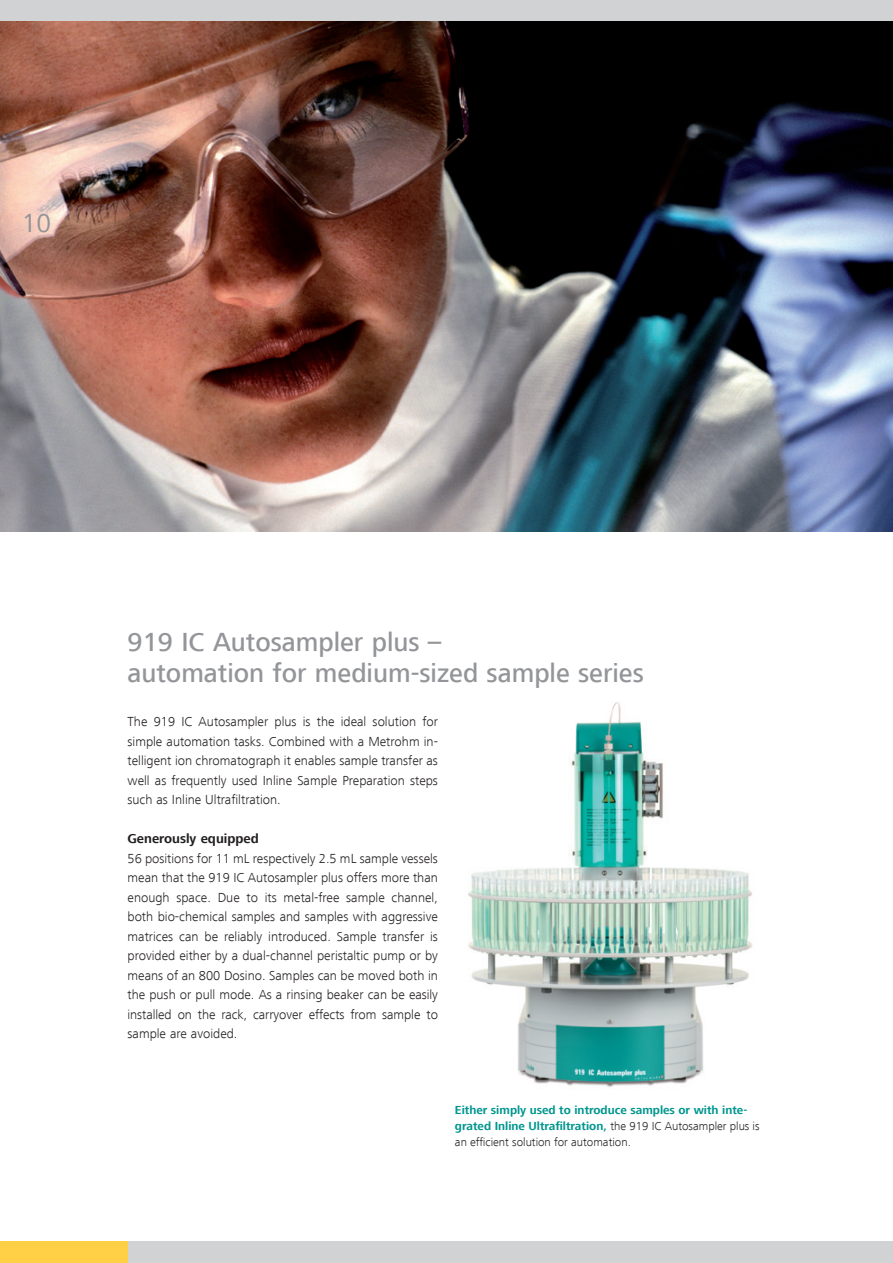
<style>
.page{position:relative;width:893px;height:1263px;background:#fff}
.page>*{position:absolute;margin:0;border:0;box-sizing:border-box;transform-origin:0 0}
.t1{font:500 27px/30.8px "Frutiger Next LT";color:#939598}
.t2{font:27px "Frutiger Next LT";color:#939598}
.t3{font:300 13.5px/19.5px "Frutiger Next LT";color:#231f20;text-align:justify}
.t4{font:700 13.5px "Frutiger Next LT";color:#231f20}
.t5{font:700 12px/15.8px "Frutiger Next LT";color:#00968f}
.s1{font-weight:300;color:#231f20}
</style>
<div class="page">
<div style="left:0;top:1242px;width:893px;height:21px;background:#d1d2d4"></div>
<div style="left:0;top:0;width:893px;height:21px;background:#d1d2d4"></div>
<img style="left:0;top:21px;width:893px;height:510px">
<img style="left:468px;top:702px;width:285px;height:385px">
<div style="left:0;top:1242px;width:128px;height:21px;background:#ffcf45"></div>
<h1 class="t2" style="left:22px;top:208px;width:31px">10</h1>
<h1 class="t1" style="left:128px;top:627px;width:518px">919 IC Autosampler plus –<br>automation for medium-sized sample series</h1>
<p class="t3" style="left:128px;top:712px;width:312px">The 919 IC Autosampler plus is the ideal solution for simple automation tasks. Combined with a Metrohm in&shy;telligent ion chromatograph it enables sample transfer as well as frequently used Inline Sample Preparation steps such as Inline Ultrafiltration.</p>
<p class="t4" style="left:128px;top:831px;width:133px">Generously equipped</p>
<p class="t3" style="left:128px;top:848px;width:312px">56 positions for 11 mL respectively 2.5 mL sample vessels mean that the 919 IC Autosampler plus offers more than enough space. Due to its metal-free sample channel, both bio-chemical samples and samples with aggressive matrices can be reliably introduced. Sample transfer is provided either by a dual-channel peristaltic pump or by means of an 800 Dosino. Samples can be moved both in the push or pull mode. As a rinsing beaker can be easily installed on the rack, carryover effects from sample to sample are avoided.</p>
<p class="t5" style="left:455px;top:1102px;width:306px">Either simply used to introduce samples or with inte&shy;grated Inline Ultrafiltration, <span class="s1">the 919 IC Autosampler plus is an efficient solution for automation.</span></p>
</div>
